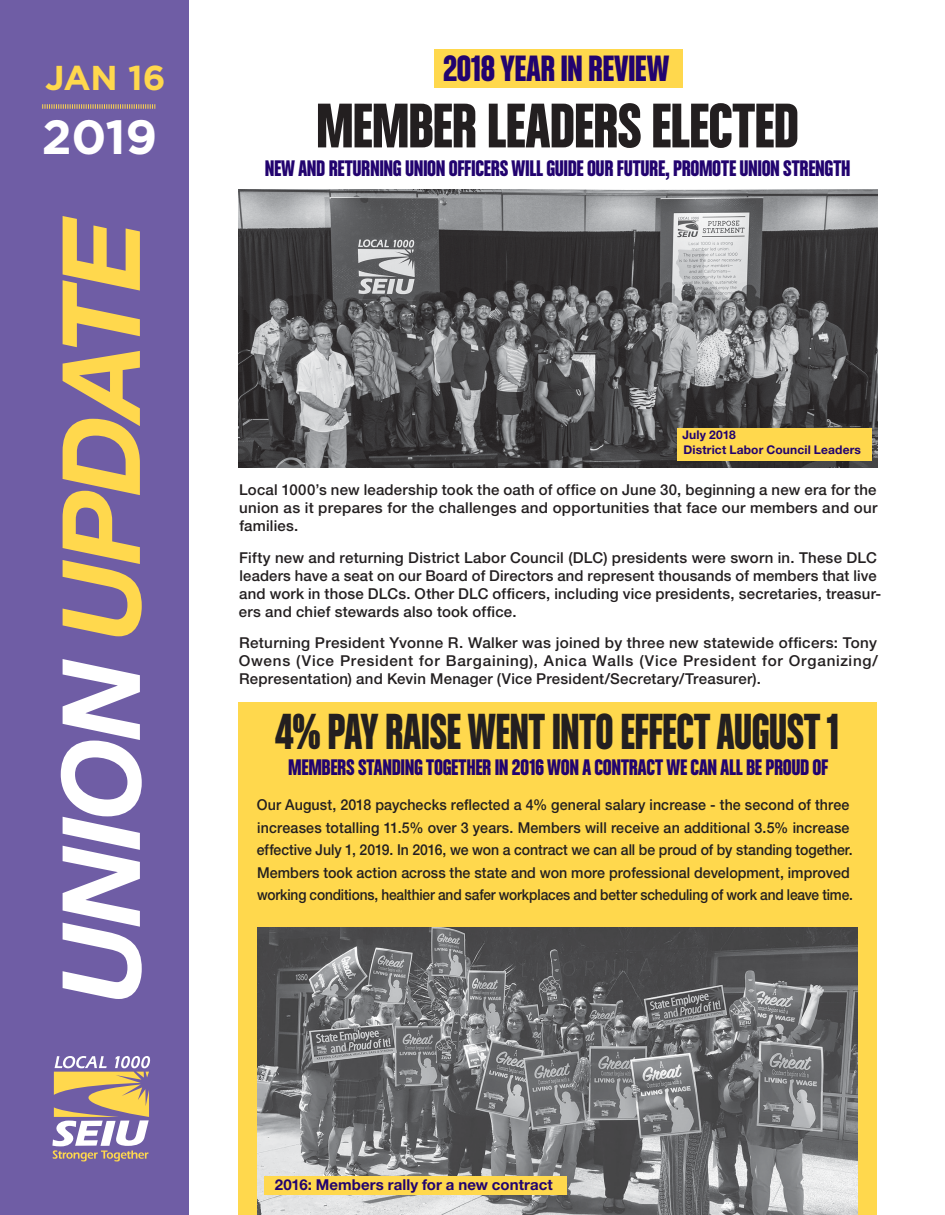
<style>
.page{position:relative;width:945px;height:1215px;background:#fff}
.page>*{position:absolute;margin:0;border:0;box-sizing:border-box;transform-origin:0 0}
.DATE_FRONT_PAGE{font:67.05px "Chalet Comprime Hong Kong Eighty";letter-spacing:-.015em;color:#231f20}
.DATE_FRONT_PAGE-2{font:54px "Chalet Comprime Hong Kong Eighty";letter-spacing:-.01em;color:#231f20;scale:.9 1}
.t1{font:700 48px "Gotham";color:#fff}
.DATE_FRONT_PAGE-3{font:39px "Chalet Comprime Hong Kong Eighty";letter-spacing:-.01em;color:#22036f}
.t2{font:700 34.5px "Gotham";color:#ffd84d}
.DATE_FRONT_PAGE-4{font:24px "Chalet Comprime Hong Kong Eighty";letter-spacing:-.015em;color:#22036f}
.Body_Copy{font:500 15px/18px "Helvetica Neue LT Std";letter-spacing:.01em;color:#231f20;text-align:justify}
.Body_Copy-2{font:500 15px/22.5px "Helvetica Neue LT Std";letter-spacing:.01em;color:#231f20;scale:.95 1}
.DATE_FRONT_PAGE-5{font:700 15px "Helvetica Neue LT Std";letter-spacing:.005em;color:#22036f}
.DATE_FRONT_PAGE-6{font:700 12px "Helvetica Neue LT Std";letter-spacing:.015em;color:#22036f}
</style>
<div class="page">
<div style="left:0;top:0;width:189px;height:1215px;background:#6f5da5"></div>
<svg style="left:63px;top:216px;width:79px;height:420px"></svg>
<svg style="left:61px;top:659px;width:81px;height:340px"></svg>
<svg style="left:52px;top:1056px;width:98px;height:105px"></svg>
<svg style="left:42px;top:104px;width:113px;height:5px"></svg>
<div style="left:238px;top:702px;width:640px;height:513px;background:#ffd84d"></div>
<div style="left:434px;top:49px;width:249px;height:39px;background:#ffd84d"></div>
<img style="left:238px;top:189px;width:640px;height:279px">
<div style="left:677px;top:428px;width:195px;height:32px;background:#ffd84d"></div>
<img style="left:258px;top:927px;width:599px;height:288px">
<div style="left:264px;top:1176px;width:302px;height:18px;background:#ffd84d"></div>
<h3 class="t2" style="left:45px;top:57px;width:122px">JAN 16</h3>
<p class="DATE_FRONT_PAGE-3" style="left:443px;top:46px;width:228px">2018 YEAR IN REVIEW</p>
<h3 class="t1" style="left:42px;top:109px;width:117px">2019</h3>
<p class="DATE_FRONT_PAGE" style="left:316px;top:86px;width:485px">MEMBER LEADERS ELECTED</p>
<p class="DATE_FRONT_PAGE-4" style="left:265px;top:154px;width:587px">NEW AND RETURNING UNION OFFICERS WILL GUIDE OUR FUTURE, PROMOTE UNION STRENGTH</p>
<p class="DATE_FRONT_PAGE-6" style="left:682px;top:428px;width:55px">July 2018</p>
<p class="DATE_FRONT_PAGE-6" style="left:684px;top:443px;width:179px">District Labor Council Leaders</p>
<p class="Body_Copy" style="left:239px;top:481px;width:640px">Local 1000’s new leadership took the oath of office on June 30, beginning a new era for the union as it prepares for the challenges and opportunities that face our members and our families.</p>
<p class="Body_Copy" style="left:239px;top:548px;width:644px;text-align:left">Fifty new and returning District Labor Council (DLC) presidents were sworn in. These DLC leaders have a seat on our Board of Directors and represent thousands of members that live and work in those DLCs. Other DLC officers, including vice presidents, secretaries, treasur&shy;ers and chief stewards also took office.</p>
<p class="Body_Copy" style="left:239px;top:634px;width:641px">Returning President Yvonne R. Walker was joined by three new statewide officers: Tony Owens (Vice President for Bargaining), Anica Walls (Vice President for Organizing/ Representation) and Kevin Menager (Vice President/Secretary/Treasurer).</p>
<p class="DATE_FRONT_PAGE-2" style="left:275px;top:700px;width:629px">4% PAY RAISE WENT INTO EFFECT AUGUST 1</p>
<p class="DATE_FRONT_PAGE-4" style="left:288px;top:753px;width:541px">MEMBERS STANDING TOGETHER IN 2016 WON A CONTRACT WE CAN ALL BE PROUD OF</p>
<p class="Body_Copy-2" style="left:257px;top:793px;width:629px">Our August, 2018 paychecks reflected a 4% general salary increase - the second of three increases totalling 11.5% over 3 years. Members will receive an additional 3.5% increase effective July 1, 2019. In 2016, we won a contract we can all be proud of by standing together.<br>Members took action across the state and won more professional development, improved working conditions, healthier and safer workplaces and better scheduling of work and leave time.</p>
<p class="DATE_FRONT_PAGE-5" style="left:275px;top:1176px;width:279px">2016: Members rally for a new contract</p>
</div>
